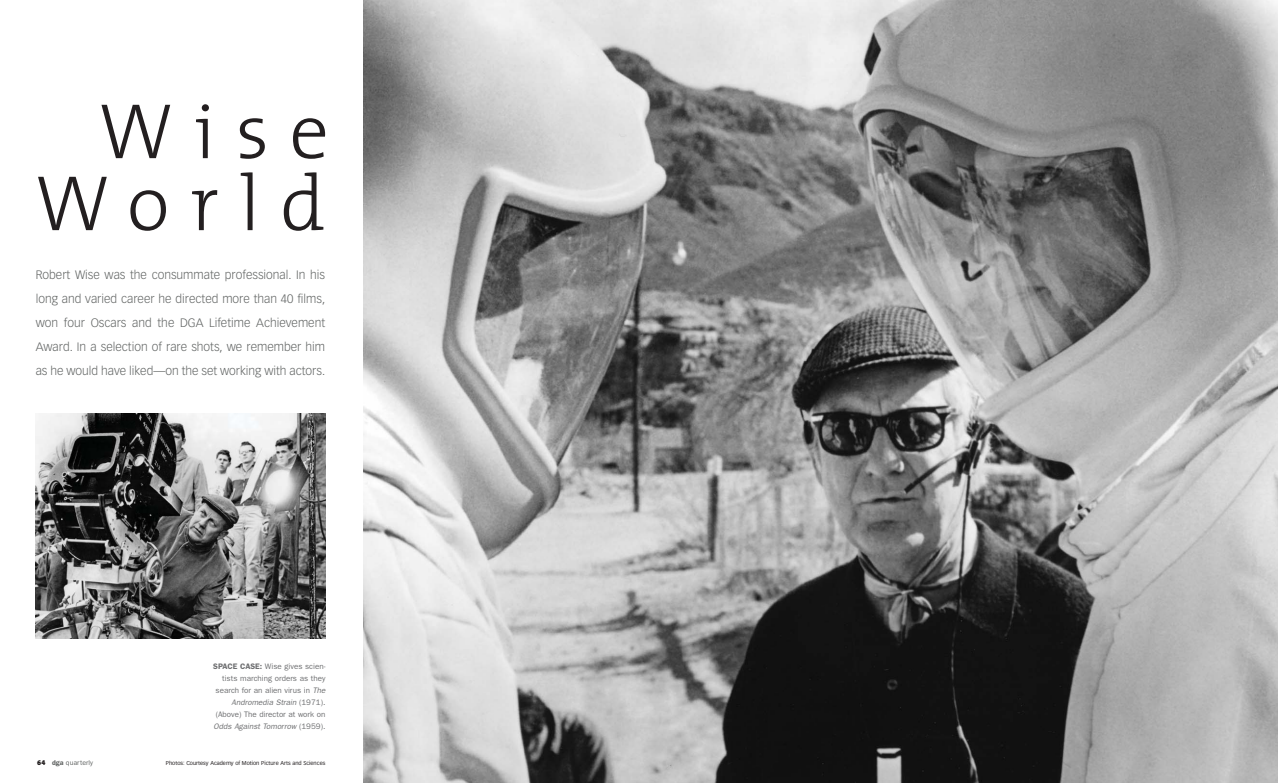
<style>
.page{position:relative;width:1278px;height:783px;background:#fff}
.page>*{position:absolute;margin:0;border:0;box-sizing:border-box;transform-origin:0 0}
.t1{font:300 79px/72px "The Mix";letter-spacing:.255em;color:#231f20;text-align:right}
.t2{font:300 12px/24px "Vectora LH";color:#606362;text-align:justify}
.t3{font:8px/12px "Franklin Gothic";color:#6d6e70;text-align:right}
.t4{font:7px "Franklin Gothic";color:#606362}
.t5{font:5.5px "Vectora LH";color:#231f20}
.s1{font-family:"The Mix Black Caps";color:#231f20}
.s2{font-weight:600}
.s3{font-style:italic}
</style>
<div class="page">
<img style="left:36px;top:414px;width:289px;height:225px">
<img style="left:364px;top:0;width:914px;height:783px">
<h1 class="t1" style="left:35px;top:103px;width:296px">Wise<br>World</h1>
<p class="t2" style="left:36px;top:264px;width:291px">Robert Wise was the consummate professional. In his long and varied career he directed more than 40 films, won four Oscars and the DGA Lifetime Achievement Award. In a selection of rare shots, we remember him as he would have liked—on the set working with actors.</p>
<p class="t4" style="left:37px;top:760px;width:58px"><span class="s1">64</span> <span class="s2">dga</span> quarterly</p>
<p class="t3" style="left:213px;top:661px;width:115px"><span class="s2">SPACE CASE:</span> Wise gives scien&shy;tists marching orders as they search for an alien virus in <span class="s3">The<br>Andromedia Strain</span> ( 1 9 7 1 ) . (Above) The director at work on<br><span class="s3">Odds Against Tomorrow</span> ( 1 9 5 9 ) .</p>
<p class="t5" style="left:166px;top:761px;width:161px">Photos: Courtesy Academy of Motion Picture Arts and Sciences</p>
</div>
